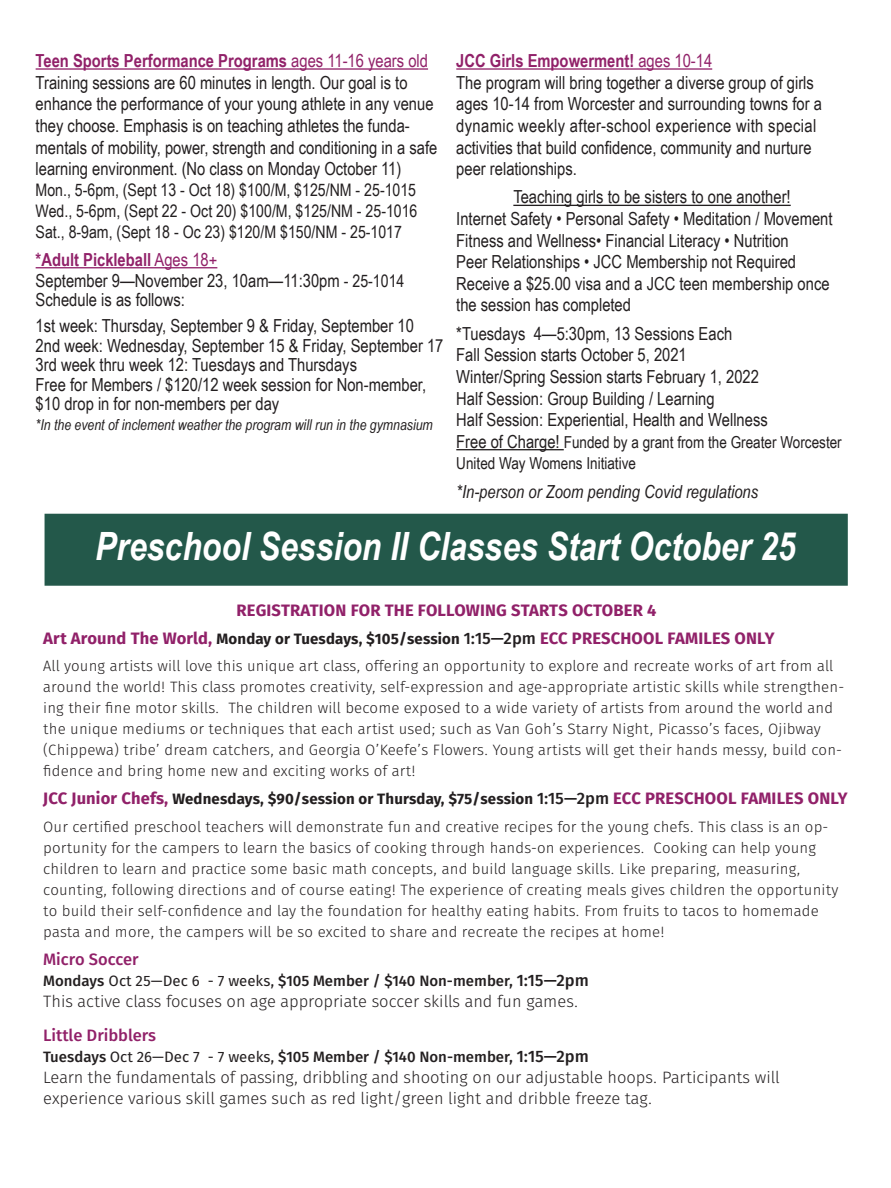
<style>
.page{position:relative;width:891px;height:1188px;background:#fff}
.page>*{position:absolute;margin:0;border:0;box-sizing:border-box;transform-origin:0 0}
.t1{font:italic 700 39px "Arial Narrow";color:#fff}
.t2{font:18px/21.6px "Arial Narrow";color:#231f20}
.t3{font:italic 18px "Arial Narrow";color:#231f20}
.t4{font:17.25px/21.1px "Arial Narrow";color:#231f20;text-align:justify}
.t5{font:16.5px/21px "Fira Sans OT Light";color:#231f20}
.t6{font:700 16.5px "Fira Sans OT";letter-spacing:.01em;color:#912169}
.t7{font:16.5px/21.6px "Arial Narrow";color:#231f20}
.t8{font:16.5px "Fira Sans OT Medium";color:#912169}
.t9{font:15px/21px "Fira Sans OT Light";letter-spacing:.01em;color:#231f20}
.t10{font:15px "Fira Sans OT Medium";color:#231f20}
.t11{font:700 15px "Fira Sans OT";letter-spacing:.01em;color:#231f20}
.t12{font:italic 15px "Arial Narrow";color:#231f20}
.s1{font-weight:700;color:#912169}
.s2{color:#912169}
.s3{font-size:17.25px}
.s4{font-size:18px}
.s5{font-size:15px;color:#231f20}
.s6{font-family:"Fira Sans OT Medium";font-weight:400;color:#231f20}
.s7{font-size:16.5px;color:#912169}
.s8{font-family:"Fira Sans OT Medium";font-weight:400;font-size:16.5px}
.s9{font-family:"Fira Sans OT"}
.s10{font-size:16.5px}
</style>
<div class="page">
<hr style="left:36px;top:68px;width:392px;height:2px;background:#912169">
<hr style="left:36px;top:267px;width:181px;height:1px;background:#912169">
<hr style="left:456px;top:68px;width:256px;height:2px;background:#912169">
<hr style="left:513px;top:205px;width:278px;height:1px;background:#231f20">
<hr style="left:456px;top:449px;width:108px;height:1px;background:#231f20">
<div style="left:45px;top:514px;width:803px;height:72px;background:#23584a;border:2px solid #23584a"></div>
<p class="t2" style="left:36px;top:49px;width:403px"><span class="s1">Teen Sports Performance Programs</span> <span class="s2">ages 11-16 years old </span>Training sessions are 60 minutes in length. Our goal is to enhance the performance of your young athlete in any venue they choose. Emphasis is on teaching athletes the funda&shy;mentals of mobility, power, strength and conditioning in a safe learning environment. (No class on Monday October 11)</p>
<p class="t4" style="left:36px;top:179px;width:383px">Mon., 5-6pm, (Sept 13 - Oct 18) $100/M, $125/NM - 25-1015<br>Wed., 5-6pm, (Sept 22 - Oct 20) $100/M, $125/NM - 25-1016<br>Sat., 8-9am, (Sept 18 - Oc 23) $120/M $150/NM - 25-1017</p>
<p class="t2" style="left:36px;top:249px;width:370px;line-height:20.1px"><span class="s1">*Adult Pickleball</span> <span class="s2">Ages 18+<br></span>September 9—November 23, 10am—11:30pm <span class="s3">- 25-1014<br></span>Schedule is as follows:</p>
<p class="t2" style="left:36px;top:316px;width:409px;line-height:19.5px">1st week: Thursday, September 9 &amp; Friday, September 10<br>2nd week: Wednesday, September 15 &amp; Friday, September 17<br>3rd week thru week 12: Tuesdays and Thursdays<br>Free for Members / $120/12 week session for Non-member, $10 drop in for non-members per day</p>
<p class="t12" style="left:36px;top:414px;width:399px">*In the event of inclement weather the program will run in the gymnasium</p>
<p class="t2" style="left:456px;top:49px;width:367px"><span class="s1">JCC Girls Empowerment!</span> <span class="s2">ages 10-14<br></span>The program will bring together a diverse group of girls ages 10-14 from Worcester and surrounding towns for a dynamic weekly after-school experience with special activities that build confidence, community and nurture peer relationships.</p>
<p class="t2" style="left:456px;top:186px;width:378px;text-indent:57px">Teaching girls to be sisters to one another!<br>Internet Safety • Personal Safety • Meditation / Movement Fitness and Wellness• Financial Literacy • Nutrition<br>Peer Relationships • JCC Membership not Required Receive a $25.00 visa and a JCC teen membership once the session has completed</p>
<p class="t2" style="left:456px;top:322px;width:313px">*Tuesdays 4—5:30pm, 13 Sessions Each<br>Fall Session starts October 5, 2021<br>Winter/Spring Session starts February 1, 2022<br>Half Session: Group Building / Learning<br>Half Session: Experiential, Health and Wellness</p>
<p class="t7" style="left:456px;top:431px;width:387px"><span class="s4">Free of Charge!</span> Funded by a grant from the Greater Worcester<br>United Way Womens Initiative</p>
<p class="t3" style="left:456px;top:479px;width:303px">*In-person or Zoom pending Covid regulations</p>
<h1 class="t1" style="left:95px;top:517px;width:702px">Preschool Session II Classes Start October 25</h1>
<p class="t6" style="left:237px;top:598px;width:421px">REGISTRATION FOR THE FOLLOWING STARTS OCTOBER 4</p>
<p class="t6" style="left:43px;top:626px;width:733px">Art Around The World, <span class="s5">Monday or Tuesdays, $105/session</span> <span class="s6">1:15—2pm</span> ECC PRESCHOOL FAMILES ONLY</p>
<p class="t9" style="left:43px;top:657px;width:802px">All young artists will love this unique art class, offering an opportunity to explore and recreate works of art from all around the world! This class promotes creativity, self-expression and age-appropriate artistic skills while strengthen&shy;ing their fine motor skills. The children will become exposed to a wide variety of artists from around the world and the unique mediums or techniques that each artist used; such as Van Goh’s Starry Night, Picasso’s faces, Ojibway (Chippewa) tribe’ dream catchers, and Georgia O’Keefe’s Flowers. Young artists will get their hands messy, build con&shy;fidence and bring home new and exciting works of art!</p>
<p class="t11" style="left:43px;top:788px;width:806px"><span class="s7">JCC Junior Chefs,</span> Wednesdays, $90/session or Thursday, $75/session <span class="s8">1:15—2pm</span> <span class="s7">ECC PRESCHOOL FAMILES ONLY</span></p>
<p class="t9" style="left:43px;top:817px;width:797px">Our certified preschool teachers will demonstrate fun and creative recipes for the young chefs. This class is an op&shy;portunity for the campers to learn the basics of cooking through hands-on experiences. Cooking can help young children to learn and practice some basic math concepts, and build language skills. Like preparing, measuring, counting, following directions and of course eating! The experience of creating meals gives children the opportunity to build their self-confidence and lay the foundation for healthy eating habits. From fruits to tacos to homemade pasta and more, the campers will be so excited to share and recreate the recipes at home!</p>
<p class="t8" style="left:43px;top:947px;width:97px">Micro Soccer</p>
<p class="t10" style="left:43px;top:970px;width:547px">Mondays <span class="s9">Oct 25—Dec 6 - 7 weeks,</span> $105 Member / $140 Non-member, <span class="s10">1:15—2pm</span></p>
<p class="t5" style="left:43px;top:992px;width:537px">This active class focuses on age appropriate soccer skills and fun games.</p>
<p class="t8" style="left:43px;top:1024px;width:114px">Little Dribblers</p>
<p class="t10" style="left:43px;top:1046px;width:547px">Tuesdays <span class="s9">Oct 26—Dec 7 - 7 weeks,</span> $105 Member / $140 Non-member, <span class="s10">1:15—2pm</span></p>
<p class="t5" style="left:43px;top:1068px;width:738px">Learn the fundamentals of passing, dribbling and shooting on our adjustable hoops. Participants will experience various skill games such as red light/green light and dribble freeze tag.</p>
</div>
